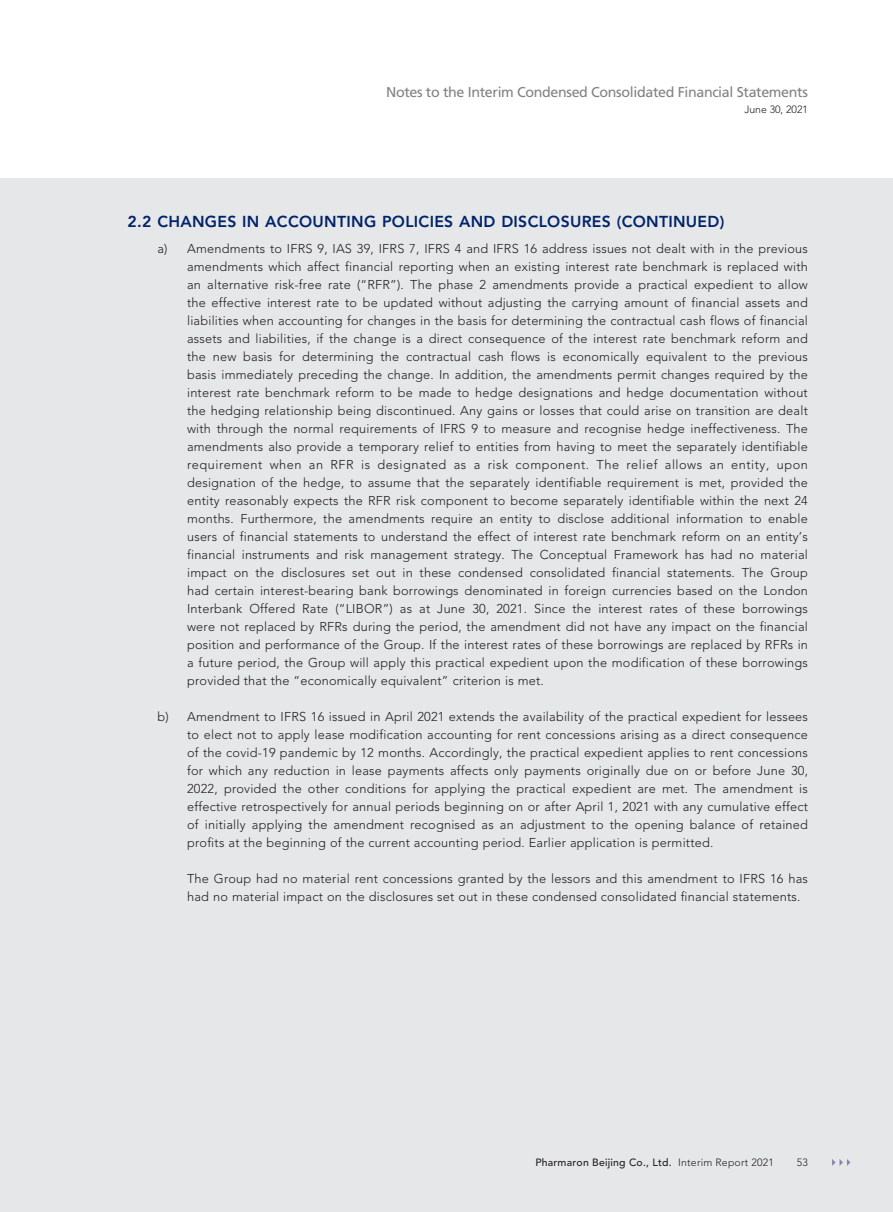
<style>
.page{position:relative;width:893px;height:1212px;background:#fff}
.page>*{position:absolute;margin:0;border:0;box-sizing:border-box;transform-origin:0 0}
.t1{font:800 15.75px "Avenir LT Std";letter-spacing:.02em;color:#002369}
.t2{font:14.25px "Frutiger LT Std";letter-spacing:-.025em;color:#808285}
.t3{font:300 12.75px/18px "Avenir LT Std";letter-spacing:.015em;color:#231f20;text-align:justify}
.t4{font:500 10.5px "Avenir LT Std";letter-spacing:.02em;color:#231f20}
.t5{font:300 10.5px "Avenir LT Std";color:#231f20}
.s1{font-weight:300}
</style>
<div class="page">
<div style="left:0;top:179px;width:893px;height:1033px;background:#e6e7e9"></div>
<svg style="left:832px;top:1159px;width:18px;height:7px"></svg>
<p class="t2" style="left:386px;top:84px;width:423px">Notes to the Interim Condensed Consolidated Financial Statements</p>
<p class="t5" style="left:744px;top:103px;width:65px">June 30, 2021</p>
<p class="t1" style="left:128px;top:212px;width:598px">2.2 CHANGES IN ACCOUNTING POLICIES AND DISCLOSURES (CONTINUED)</p>
<p class="t3" style="left:187px;top:240px;width:622px;text-indent:-30px">a) Amendments to IFRS 9, IAS 39, IFRS 7, IFRS 4 and IFRS 16 address issues not dealt with in the previous amendments which affect financial reporting when an existing interest rate benchmark is replaced with an alternative risk-free rate (“RFR”). The phase 2 amendments provide a practical expedient to allow the effective interest rate to be updated without adjusting the carrying amount of financial assets and liabilities when accounting for changes in the basis for determining the contractual cash flows of financial assets and liabilities, if the change is a direct consequence of the interest rate benchmark reform and the new basis for determining the contractual cash flows is economically equivalent to the previous basis immediately preceding the change. In addition, the amendments permit changes required by the interest rate benchmark reform to be made to hedge designations and hedge documentation without the hedging relationship being discontinued. Any gains or losses that could arise on transition are dealt with through the normal requirements of IFRS 9 to measure and recognise hedge ineffectiveness. The amendments also provide a temporary relief to entities from having to meet the separately identifiable requirement when an RFR is designated as a risk component. The relief allows an entity, upon designation of the hedge, to assume that the separately identifiable requirement is met, provided the entity reasonably expects the RFR risk component to become separately identifiable within the next 24 months. Furthermore, the amendments require an entity to disclose additional information to enable users of financial statements to understand the effect of interest rate benchmark reform on an entity’s financial instruments and risk management strategy. The Conceptual Framework has had no material impact on the disclosures set out in these condensed consolidated financial statements. The Group had certain interest-bearing bank borrowings denominated in foreign currencies based on the London Interbank Offered Rate (“LIBOR”) as at June 30, 2021. Since the interest rates of these borrowings were not replaced by RFRs during the period, the amendment did not have any impact on the financial position and performance of the Group. If the interest rates of these borrowings are replaced by RFRs in a future period, the Group will apply this practical expedient upon the modification of these borrowings provided that the “economically equivalent” criterion is met.</p>
<p class="t3" style="left:187px;top:708px;width:622px;text-indent:-30px">b) Amendment to IFRS 16 issued in April 2021 extends the availability of the practical expedient for lessees to elect not to apply lease modification accounting for rent concessions arising as a direct consequence of the covid-19 pandemic by 12 months. Accordingly, the practical expedient applies to rent concessions for which any reduction in lease payments affects only payments originally due on or before June 30, 2022, provided the other conditions for applying the practical expedient are met. The amendment is effective retrospectively for annual periods beginning on or after April 1, 2021 with any cumulative effect of initially applying the amendment recognised as an adjustment to the opening balance of retained profits at the beginning of the current accounting period. Earlier application is permitted.</p>
<p class="t3" style="left:187px;top:870px;width:622px">The Group had no material rent concessions granted by the lessors and this amendment to IFRS 16 has had no material impact on the disclosures set out in these condensed consolidated financial statements.</p>
<p class="t4" style="left:535px;top:1156px;width:240px">Pharmaron Beijing Co., Ltd. <span class="s1">Interim Report 2021</span></p>
<p class="t5" style="left:797px;top:1156px;width:13px">53</p>
</div>
